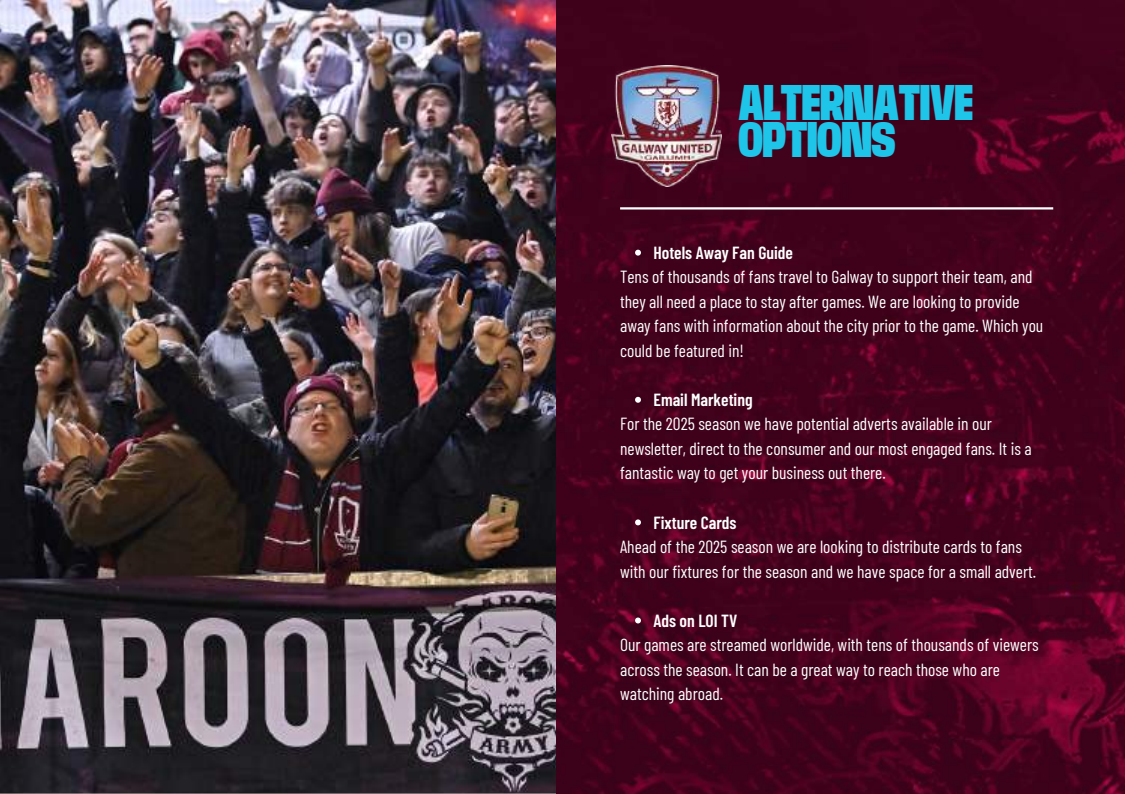
<style>
.page{position:relative;width:1125px;height:794px;background:#fff}
.page>*{position:absolute;margin:0;border:0;box-sizing:border-box;transform-origin:0 0}
.t1{font:900 condensed 44.85px/36.3px "Base Neue Trial";color:#1ec5e9}
.t2{font:17.55px/24.5px "Barlow Condensed";color:#fff}
.t3{font:600 17.55px "Barlow Condensed";color:#fff}
</style>
<div class="page">
<img style="left:0;top:0;width:557px;height:793px">
<img style="left:557px;top:0;width:568px;height:793px">
<hr style="left:620px;top:207px;width:433px;height:2px;background:#fff">
<img style="left:611px;top:66px;width:111px;height:120px">
<svg style="left:635px;top:249px;width:6px;height:6px"></svg>
<svg style="left:635px;top:396px;width:6px;height:6px"></svg>
<svg style="left:635px;top:519px;width:6px;height:6px"></svg>
<svg style="left:635px;top:617px;width:6px;height:6px"></svg>
<h1 class="t1" style="left:738px;top:86px;width:236px">ALTERNATIVE<br>OPTIONS</h1>
<p class="t3" style="left:653px;top:241px;width:141px">Hotels Away Fan Guide</p>
<p class="t2" style="left:620px;top:264px;width:425px">Tens of thousands of fans travel to Galway to support their team, and they all need a place to stay after games. We are looking to provide away fans with information about the city prior to the game. Which you could be featured in!</p>
<p class="t3" style="left:653px;top:388px;width:101px">Email Marketing</p>
<p class="t2" style="left:620px;top:411px;width:413px">For the 2025 season we have potential adverts available in our newsletter, direct to the consumer and our most engaged fans. It is a fantastic way to get your business out there.</p>
<p class="t3" style="left:653px;top:510px;width:85px">Fixture Cards</p>
<p class="t2" style="left:620px;top:533px;width:418px">Ahead of the 2025 season we are looking to distribute cards to fans with our fixtures for the season and we have space for a small advert.</p>
<p class="t3" style="left:653px;top:608px;width:86px">Ads on LOI TV</p>
<p class="t2" style="left:620px;top:631px;width:420px">Our games are streamed worldwide, with tens of thousands of viewers across the season. It can be a great way to reach those who are watching abroad.</p>
</div>
